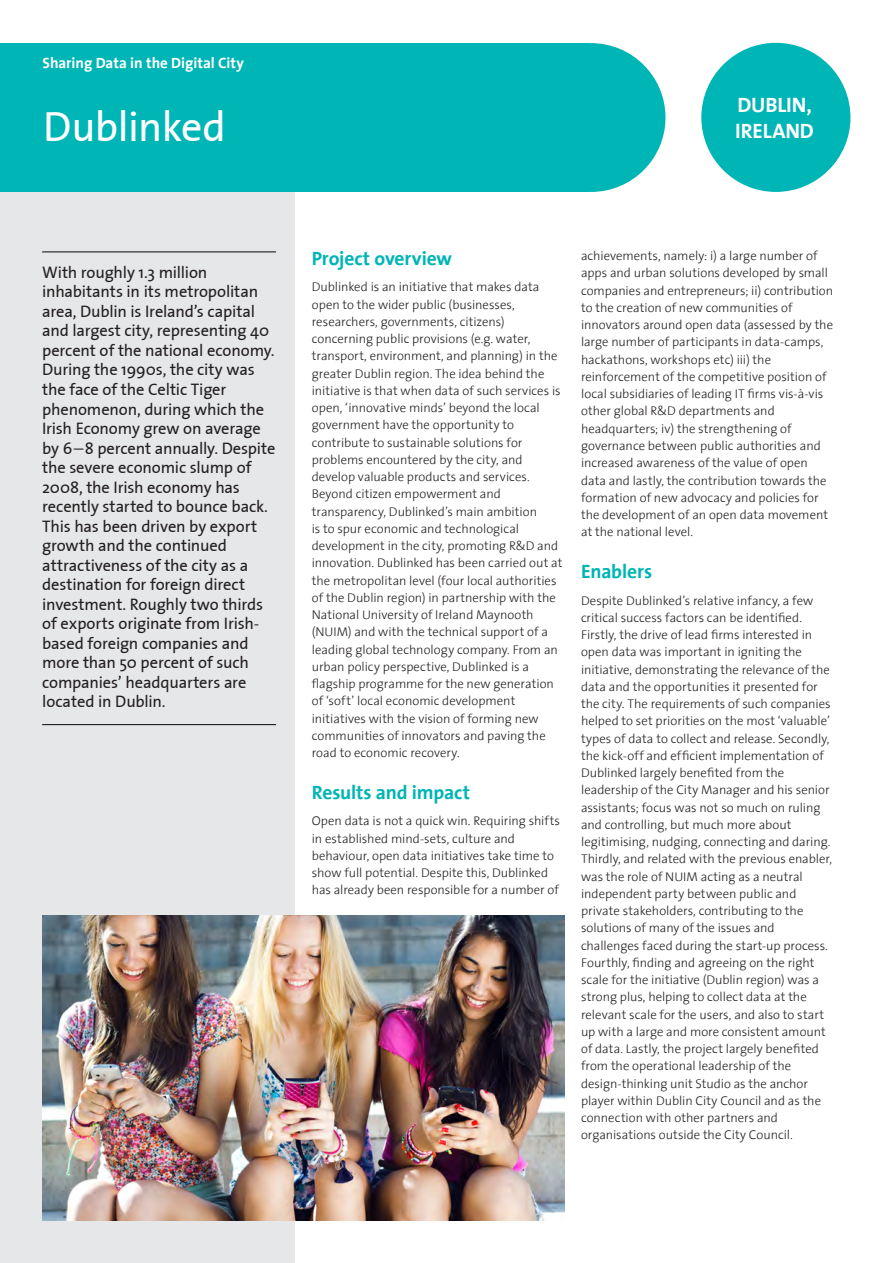
<style>
.page{position:relative;width:893px;height:1263px;background:#fff}
.page>*{position:absolute;margin:0;border:0;box-sizing:border-box;transform-origin:0 0}
.Case_study_head_2{font:42px "The Sans Plain";letter-spacing:-.02em;color:#fff}
.Case_study{font:700 21px/25.2px "The Sans";letter-spacing:-.005em;color:#fff}
.Head_2{font:700 19.5px "The Sans";letter-spacing:-.005em;color:#00b5b5}
.Quote_pullout_box{font:16.5px/19.5px "The Sans Plain";letter-spacing:-.01em;color:#231f20}
.Appendix_subhead{font:700 15px "The Sans";color:#fff}
.Body_text_full{font:300 12.75px/17.2px "The Sans";color:#231f20}
.s1{font-family:"ITC Charter Com"}
</style>
<div class="page">
<div style="left:0;top:192px;width:295px;height:1071px;background:#e6e7e9"></div>
<div style="left:0;top:43px;width:589px;height:149px;background:#00b5b5"></div>
<div style="left:517px;top:43px;width:148px;height:149px;background:#00b5b5;border-radius:50%"></div>
<div style="left:701px;top:43px;width:149px;height:149px;background:#00b5b5;border-radius:50%"></div>
<img style="left:43px;top:915px;width:521px;height:305px">
<hr style="left:42px;top:251px;width:234px;height:1px;background:#231f20">
<hr style="left:42px;top:724px;width:234px;height:1px;background:#231f20">
<p class="Appendix_subhead" style="left:43px;top:51px;width:203px">Sharing Data in the Digital City</p>
<p class="Case_study_head_2" style="left:43px;top:92px;width:184px">Dublinked</p>
<p class="Case_study" style="left:735px;top:92px;width:80px">DUBLIN,<br>IRELAND</p>
<p class="Quote_pullout_box" style="left:42px;top:262px;width:235px">With roughly 1.3 million inhabitants in its metropolitan area, Dublin is Ireland’s capital and largest city, representing 40 percent of the national economy.<br>During the 1990s, the city was the face of the Celtic Tiger phenomenon, during which the<br>Irish Economy grew on average by 6<span class="s1">−</span>8 percent annually. Despite the severe economic slump of<br>2008, the Irish economy has recently started to bounce back.<br>This has been driven by export growth and the continued attractiveness of the city as a destination for foreign direct investment. Roughly two thirds of exports originate from Irish&shy;based foreign companies and more than 50 percent of such companies’ headquarters are located in Dublin.</p>
<p class="Head_2" style="left:312px;top:242px;width:142px">Project overview</p>
<p class="Body_text_full" style="left:312px;top:278px;width:252px">Dublinked is an initiative that makes data open to the wider public (businesses, researchers, governments, citizens) concerning public provisions (e.g. water, transport, environment, and planning) in the greater Dublin region. The idea behind the initiative is that when data of such services is open, ‘innovative minds’ beyond the local government have the opportunity to contribute to sustainable solutions for problems encountered by the city, and develop valuable products and services.<br>Beyond citizen empowerment and transparency, Dublinked’s main ambition<br>is to spur economic and technological development in the city, promoting R&amp;D and innovation. Dublinked has been carried out at the metropolitan level (four local authorities of the Dublin region) in partnership with the National University of Ireland Maynooth (NUIM) and with the technical support of a leading global technology company. From an urban policy perspective, Dublinked is a flagship programme for the new generation of ‘soft’ local economic development initiatives with the vision of forming new communities of innovators and paving the road to economic recovery.</p>
<p class="Head_2" style="left:312px;top:776px;width:160px">Results and impact</p>
<p class="Body_text_full" style="left:312px;top:812px;width:250px">Open data is not a quick win. Requiring shifts in established mind-sets, culture and behaviour, open data initiatives take time to show full potential. Despite this, Dublinked has already been responsible for a number of</p>
<p class="Body_text_full" style="left:581px;top:247px;width:254px">achievements, namely: i) a large number of apps and urban solutions developed by small companies and entrepreneurs; ii) contribution to the creation of new communities of innovators around open data (assessed by the large number of participants in data-camps, hackathons, workshops etc) iii) the reinforcement of the competitive position of local subsidiaries of leading IT firms vis-à-vis other global R&amp;D departments and headquarters; iv) the strengthening of governance between public authorities and increased awareness of the value of open data and lastly, the contribution towards the formation of new advocacy and policies for the development of an open data movement at the national level.</p>
<p class="Head_2" style="left:581px;top:555px;width:73px">Enablers</p>
<p class="Body_text_full" style="left:581px;top:591px;width:253px">Despite Dublinked’s relative infancy, a few critical success factors can be identified.<br>Firstly, the drive of lead firms interested in open data was important in igniting the initiative, demonstrating the relevance of the data and the opportunities it presented for the city. The requirements of such companies helped to set priorities on the most ‘valuable’ types of data to collect and release. Secondly, the kick-off and efficient implementation of Dublinked largely benefited from the leadership of the City Manager and his senior assistants; focus was not so much on ruling and controlling, but much more about legitimising, nudging, connecting and daring.<br>Thirdly, and related with the previous enabler, was the role of NUIM acting as a neutral independent party between public and private stakeholders, contributing to the solutions of many of the issues and challenges faced during the start-up process.<br>Fourthly, finding and agreeing on the right scale for the initiative (Dublin region) was a strong plus, helping to collect data at the relevant scale for the users, and also to start up with a large and more consistent amount of data. Lastly, the project largely benefited from the operational leadership of the design-thinking unit Studio as the anchor player within Dublin City Council and as the connection with other partners and organisations outside the City Council.</p>
</div>
